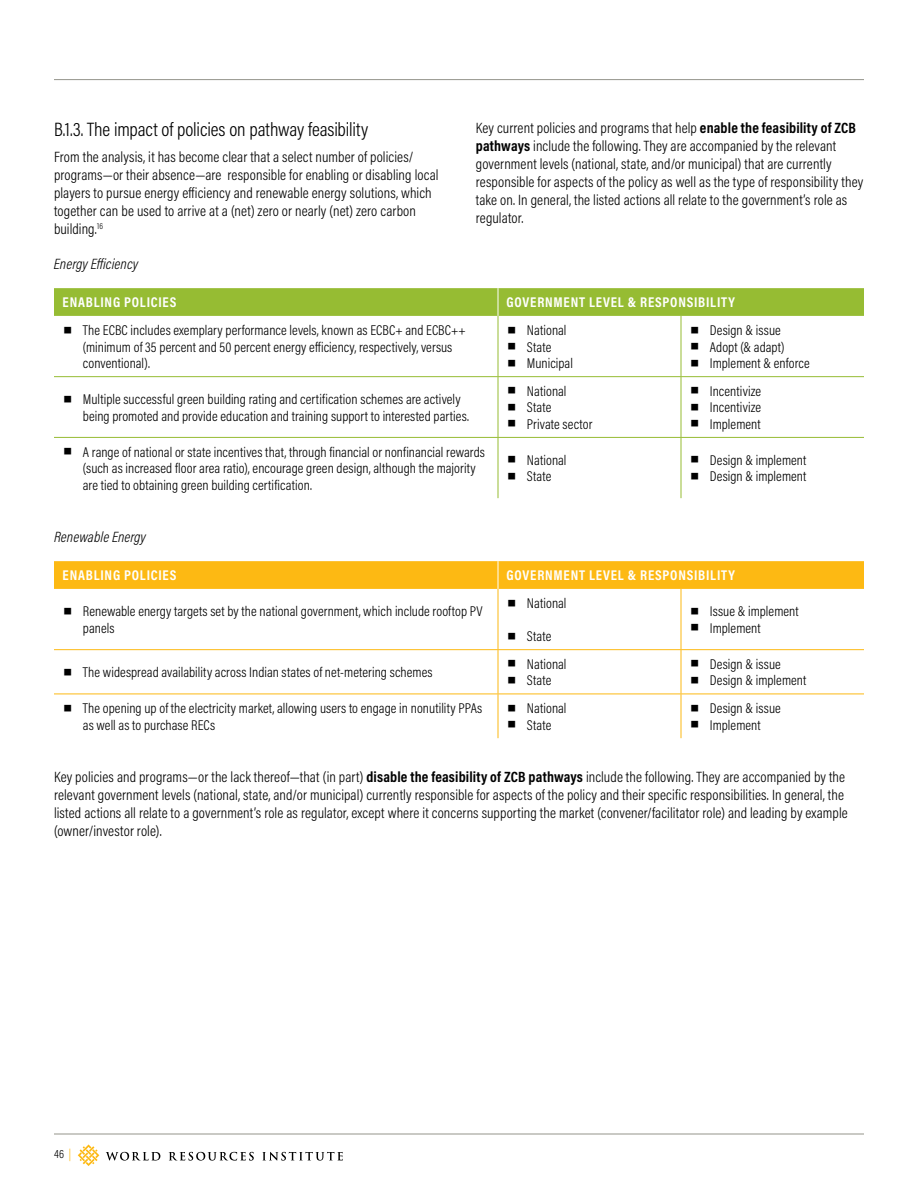
<style>
.page{position:relative;width:918px;height:1188px;background:#fff}
.page>*{position:absolute;margin:0;border:0;box-sizing:border-box;transform-origin:0 0}
.t1{font:300 19.5px "Acumin Pro Cond";letter-spacing:-.005em;color:#000}
.t2{font:300 15px/18px "Acumin Pro Cond";letter-spacing:.01em;color:#000}
.t3{font:italic 300 15px "Acumin Pro Cond";letter-spacing:.01em;color:#000}
.t4{font:300 14.25px/16.5px "Acumin Pro Cond";letter-spacing:.005em;color:#000}
.t5{font:700 14.25px "Acumin Pro Cond";letter-spacing:.055em;color:#fff}
.t6{font:300 12px "Acumin Pro Cond";color:#000}
.s1{font-weight:700}
.s2{font-family:"Georgia";font-weight:400;font-size:30px}
.s3{color:#fdb913}
</style>
<div class="page">
<hr style="left:54px;top:1134px;width:810px;height:1px;background:#94948b">
<svg style="left:78px;top:1144px;width:21px;height:22px"></svg>
<svg style="left:106px;top:1152px;width:54px;height:9px"></svg>
<svg style="left:169px;top:1152px;width:85px;height:9px"></svg>
<svg style="left:262px;top:1152px;width:81px;height:9px"></svg>
<hr style="left:54px;top:79px;width:810px;height:1px;background:#94948b">
<svg style="left:54px;top:288px;width:810px;height:28px;background:#96bc34"></svg>
<hr style="left:498px;top:316px;width:1px;height:60px;background:#96bc33">
<hr style="left:681px;top:316px;width:1px;height:60px;background:#96bc33">
<hr style="left:54px;top:376px;width:444px;height:1px;background:#96bc33">
<hr style="left:498px;top:376px;width:183px;height:1px;background:#96bc33">
<hr style="left:498px;top:377px;width:1px;height:60px;background:#96bc33">
<hr style="left:681px;top:376px;width:183px;height:1px;background:#96bc33">
<hr style="left:681px;top:377px;width:1px;height:60px;background:#96bc33">
<hr style="left:54px;top:437px;width:444px;height:1px;background:#96bc33">
<hr style="left:498px;top:437px;width:183px;height:1px;background:#96bc33">
<hr style="left:498px;top:438px;width:1px;height:60px;background:#96bc33">
<hr style="left:681px;top:437px;width:183px;height:1px;background:#96bc33">
<hr style="left:681px;top:438px;width:1px;height:60px;background:#96bc33">
<svg style="left:54px;top:561px;width:810px;height:28px;background:#fdb915"></svg>
<hr style="left:498px;top:589px;width:1px;height:60px;background:#fdb913">
<hr style="left:681px;top:589px;width:1px;height:60px;background:#fdb913">
<hr style="left:54px;top:649px;width:444px;height:1px;background:#fdb913">
<hr style="left:498px;top:649px;width:183px;height:1px;background:#fdb913">
<hr style="left:498px;top:650px;width:1px;height:44px;background:#fdb913">
<hr style="left:681px;top:649px;width:183px;height:1px;background:#fdb913">
<hr style="left:681px;top:650px;width:1px;height:44px;background:#fdb913">
<hr style="left:54px;top:694px;width:444px;height:1px;background:#fdb913">
<hr style="left:498px;top:694px;width:183px;height:1px;background:#fdb913">
<hr style="left:498px;top:694px;width:1px;height:44px;background:#fdb913">
<hr style="left:681px;top:694px;width:183px;height:1px;background:#fdb913">
<hr style="left:681px;top:694px;width:1px;height:44px;background:#fdb913">
<h1 class="t1" style="left:54px;top:117px;width:316px">B.1.3. The impact of policies on pathway feasibility</h1>
<p class="t2" style="left:54px;top:148px;width:386px">From the analysis, it has become clear that a select number of policies/ programs—or their absence—are responsible for enabling or disabling local players to pursue energy efficiency and renewable energy solutions, which together can be used to arrive at a (net) zero or nearly (net) zero carbon building.<sup>16</sup></p>
<p class="t2" style="left:476px;top:118px;width:389px">Key current policies and programs that help <span class="s1">enable the feasibility of ZCB pathways</span> include the following. They are accompanied by the relevant government levels (national, state, and/or municipal) that are currently responsible for aspects of the policy as well as the type of responsibility they take on. In general, the listed actions all relate to the government’s role as regulator.</p>
<p class="t3" style="left:54px;top:254px;width:86px">Energy Efficiency</p>
<p class="t5" style="left:63px;top:293px;width:115px">ENABLING POLICIES</p>
<p class="t5" style="left:507px;top:293px;width:230px">GOVERNMENT LEVEL &amp; RESPONSIBILITY</p>
<p class="t4" style="left:83px;top:322px;width:384px;text-indent:-20px"><span class="s2">▪</span> The ECBC includes exemplary performance levels, known as ECBC+ and ECBC++ (minimum of 35 percent and 50 percent energy efficiency, respectively, versus conventional).</p>
<p class="t4" style="left:507px;top:322px;width:61px"><span class="s2">▪</span> National</p>
<p class="t4" style="left:690px;top:322px;width:93px"><span class="s2">▪</span> Design &amp; issue</p>
<p class="t4" style="left:690px;top:338px;width:96px"><span class="s2">▪</span> Adopt (&amp; adapt)</p>
<p class="t4" style="left:690px;top:355px;width:122px"><span class="s2">▪</span> Implement &amp; enforce</p>
<p class="t4" style="left:507px;top:338px;width:46px"><span class="s2">▪</span> State</p>
<p class="t4" style="left:507px;top:355px;width:68px"><span class="s2">▪</span> Municipal</p>
<p class="t4" style="left:83px;top:391px;width:388px;text-indent:-20px"><span class="s2">▪</span> Multiple successful green building rating and certification schemes are actively being promoted and provide education and training support to interested parties.</p>
<p class="t4" style="left:507px;top:382px;width:61px"><span class="s2">▪</span> National</p>
<p class="t4" style="left:507px;top:399px;width:46px"><span class="s2">▪</span> State</p>
<p class="t4" style="left:507px;top:415px;width:87px"><span class="s2">▪</span> Private sector</p>
<p class="t4" style="left:83px;top:443px;width:404px;text-indent:-20px"><span class="s2">▪</span> A range of national or state incentives that, through financial or nonfinancial rewards (such as increased floor area ratio), encourage green design, although the majority are tied to obtaining green building certification.</p>
<p class="t4" style="left:507px;top:451px;width:61px"><span class="s2">▪</span> National</p>
<p class="t4" style="left:507px;top:468px;width:46px"><span class="s2">▪</span> State</p>
<p class="t4" style="left:690px;top:382px;width:73px"><span class="s2">▪</span> Incentivize</p>
<p class="t4" style="left:690px;top:399px;width:73px"><span class="s2">▪</span> Incentivize</p>
<p class="t4" style="left:690px;top:415px;width:73px"><span class="s2">▪</span> Implement</p>
<p class="t4" style="left:690px;top:451px;width:118px"><span class="s2">▪</span> Design &amp; implement</p>
<p class="t4" style="left:690px;top:468px;width:118px"><span class="s2">▪</span> Design &amp; implement</p>
<p class="t3" style="left:54px;top:527px;width:94px">Renewable Energy</p>
<p class="t5" style="left:63px;top:566px;width:115px">ENABLING POLICIES</p>
<p class="t5" style="left:507px;top:566px;width:230px">GOVERNMENT LEVEL &amp; RESPONSIBILITY</p>
<p class="t4" style="left:83px;top:603px;width:401px;text-indent:-20px"><span class="s2">▪</span> Renewable energy targets set by the national government, which include rooftop PV panels</p>
<p class="t4" style="left:507px;top:595px;width:61px"><span class="s2">▪</span> National</p>
<p class="t4" style="left:507px;top:628px;width:46px"><span class="s2">▪</span> State</p>
<p class="t4" style="left:690px;top:603px;width:111px"><span class="s2">▪</span> Issue &amp; implement</p>
<p class="t4" style="left:690px;top:619px;width:73px"><span class="s2">▪</span> Implement</p>
<p class="t4" style="left:63px;top:664px;width:372px"><span class="s2">▪</span> The widespread availability across Indian states of net-metering schemes</p>
<p class="t4" style="left:507px;top:655px;width:61px"><span class="s2">▪</span> National</p>
<p class="t4" style="left:507px;top:672px;width:46px"><span class="s2">▪</span> State</p>
<p class="t4" style="left:690px;top:655px;width:93px"><span class="s2">▪</span> Design &amp; issue</p>
<p class="t4" style="left:690px;top:672px;width:118px"><span class="s2">▪</span> Design &amp; implement</p>
<p class="t4" style="left:83px;top:700px;width:401px;text-indent:-20px"><span class="s2">▪</span> The opening up of the electricity market, allowing users to engage in nonutility PPAs as well as to purchase RECs</p>
<p class="t4" style="left:507px;top:700px;width:61px"><span class="s2">▪</span> National</p>
<p class="t4" style="left:690px;top:700px;width:93px"><span class="s2">▪</span> Design &amp; issue</p>
<p class="t4" style="left:690px;top:716px;width:73px"><span class="s2">▪</span> Implement</p>
<p class="t2" style="left:54px;top:767px;width:795px">Key policies and programs—or the lack thereof—that (in part) <span class="s1">disable the feasibility of ZCB pathways</span> include the following. They are accompanied by the relevant government levels (national, state, and/or municipal) currently responsible for aspects of the policy and their specific responsibilities. In general, the listed actions all relate to a government’s role as regulator, except where it concerns supporting the market (convener/facilitator role) and leading by example (owner/investor role).</p>
<p class="t4" style="left:507px;top:716px;width:46px"><span class="s2">▪</span> State</p>
<p class="t6" style="left:54px;top:1146px;width:18px">46 <span class="s3">|</span></p>
</div>
